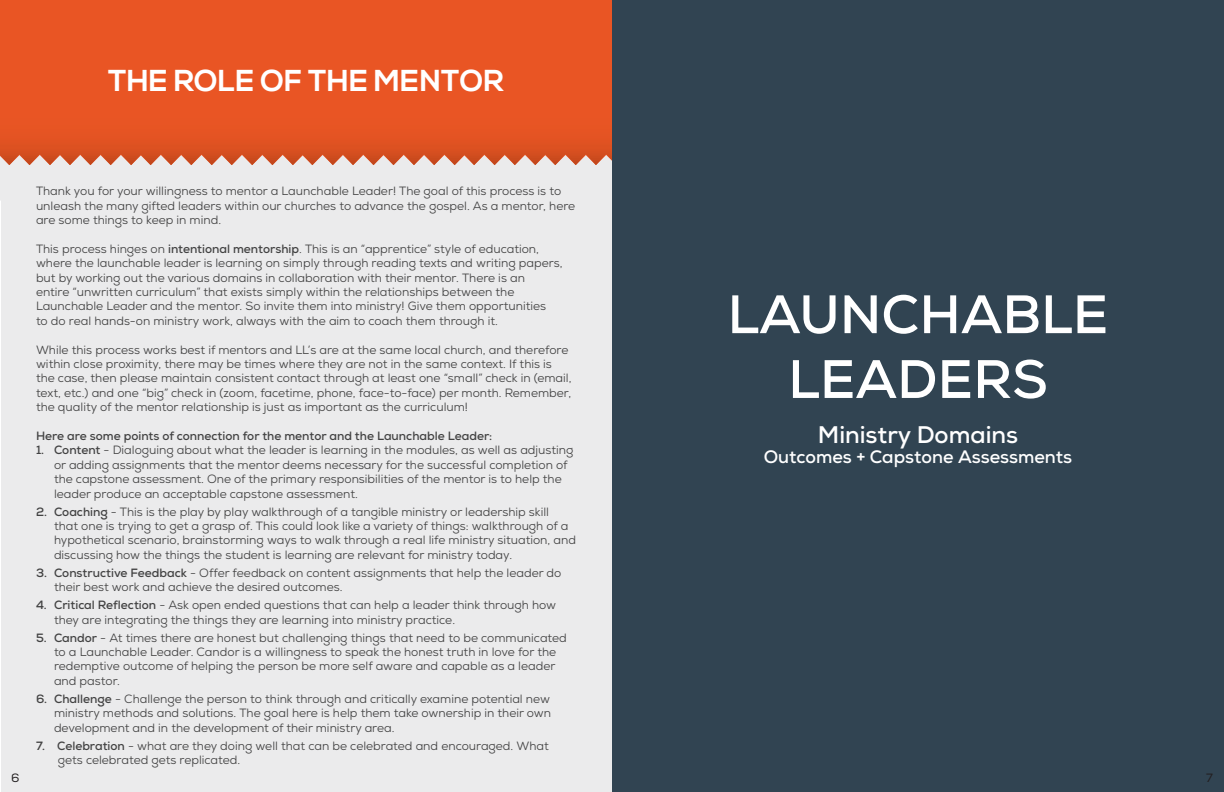
<style>
.page{position:relative;width:1224px;height:792px;background:#fff}
.page>*{position:absolute;margin:0;border:0;box-sizing:border-box;transform-origin:0 0}
.t1{font:700 54px "Nexa";color:#fff}
.t2{font:700 30.2px "Nexa";color:#fff}
.t3{font:700 24px "Nexa";color:#fff}
.t4{font:700 18px "Nexa";color:#fff}
.t5{font:12px/14.4px "Nexa";color:#424242}
.t6{font:700 12px "Nexa";color:#424242}
.t7{font:12px "Nexa";color:#231f20}
.s1{font-weight:700}
</style>
<div class="page">
<div style="left:1px;top:1px;width:612px;height:791px;background:#ebebec"></div>
<svg style="left:0;top:0;width:612px;height:165px;background:#e65829"></svg>
<div style="left:612px;top:0;width:612px;height:792px;background:#314452"></div>
<p class="t2" style="left:108px;top:64px;width:397px">THE ROLE OF THE MENTOR</p>
<p class="t5" style="left:36px;top:184px;width:541px">Thank you for your willingness to mentor a Launchable Leader! The goal of this process is to unleash the many gifted leaders within our churches to advance the gospel. As a mentor, here are some things to keep in mind.</p>
<p class="t5" style="left:36px;top:241px;width:528px">This process hinges on <span class="s1">intentional mentorship</span>. This is an “apprentice” style of education, where the launchable leader is learning on simply through reading texts and writing papers, but by working out the various domains in collaboration with their mentor. There is an</p>
<p class="t5" style="left:36px;top:285px;width:480px">entire “unwritten curriculum” that exists simply within the relationships between the</p>
<p class="t5" style="left:36px;top:299px;width:512px">Launchable Leader and the mentor. So invite them into ministry! Give them opportunities</p>
<p class="t5" style="left:36px;top:313px;width:463px">to do real hands-on ministry work, always with the aim to coach them through it.</p>
<p class="t5" style="left:36px;top:342px;width:537px">While this process works best if mentors and LL’s are at the same local church, and therefore within close proximity, there may be times where they are not in the same context. If this is the case, then please maintain consistent contact through at least one “small” check in (email, text, etc.) and one “big” check in (zoom, facetime, phone, face-to-face) per month. Remember, the quality of the mentor relationship is just as important as the curriculum!</p>
<p class="t6" style="left:36px;top:428px;width:458px">Here are some points of connection for the mentor and the Launchable Leader:</p>
<p class="t5" style="left:54px;top:443px;width:521px;text-indent:-18px"><span class="s1">1. Content</span> - Dialoguing about what the leader is learning in the modules, as well as adjusting or adding assignments that the mentor deems necessary for the successful completion of the capstone assessment. One of the primary responsibilities of the mentor is to help the leader produce an acceptable capstone assessment.</p>
<p class="t5" style="left:54px;top:504px;width:524px;text-indent:-18px"><span class="s1">2. Coaching</span> - This is the play by play walkthrough of a tangible ministry or leadership skill that one is trying to get a grasp of. This could look like a variety of things: walkthrough of a hypothetical scenario, brainstorming ways to walk through a real life ministry situation, and discussing how the things the student is learning are relevant for ministry today.</p>
<p class="t5" style="left:54px;top:565px;width:509px;text-indent:-18px"><span class="s1">3. Constructive Feedback</span> - Offer feedback on content assignments that help the leader do their best work and achieve the desired outcomes.</p>
<p class="t5" style="left:54px;top:598px;width:504px;text-indent:-18px"><span class="s1">4. Critical Reflection</span> - Ask open ended questions that can help a leader think through how they are integrating the things they are learning into ministry practice.</p>
<p class="t5" style="left:54px;top:630px;width:514px;text-indent:-18px"><span class="s1">5. Candor</span> - At times there are honest but challenging things that need to be communicated to a Launchable Leader. Candor is a willingness to speak the honest truth in love for the redemptive outcome of helping the person be more self aware and capable as a leader and pastor.</p>
<p class="t5" style="left:54px;top:691px;width:499px;text-align:justify;text-indent:-18px"><span class="s1">6. Challenge</span> - Challenge the person to think through and critically examine potential new ministry methods and solutions. The goal here is help them take ownership in their own development and in the development of their ministry area.</p>
<p class="t5" style="left:58px;top:738px;width:492px;text-indent:-22px"><span class="s1">7. Celebration</span> - what are they doing well that can be celebrated and encouraged. What gets celebrated gets replicated.</p>
<p class="t1" style="left:728px;top:280px;width:382px">LAUNCHABLE</p>
<p class="t1" style="left:788px;top:345px;width:261px">LEADERS</p>
<p class="t3" style="left:818px;top:419px;width:202px">Ministry Domains</p>
<p class="t4" style="left:764px;top:445px;width:310px">Outcomes + Capstone Assessments</p>
<p class="t7" style="left:11px;top:771px;width:10px">6</p>
<p class="t7" style="left:1206px;top:771px;width:8px">7</p>
</div>
